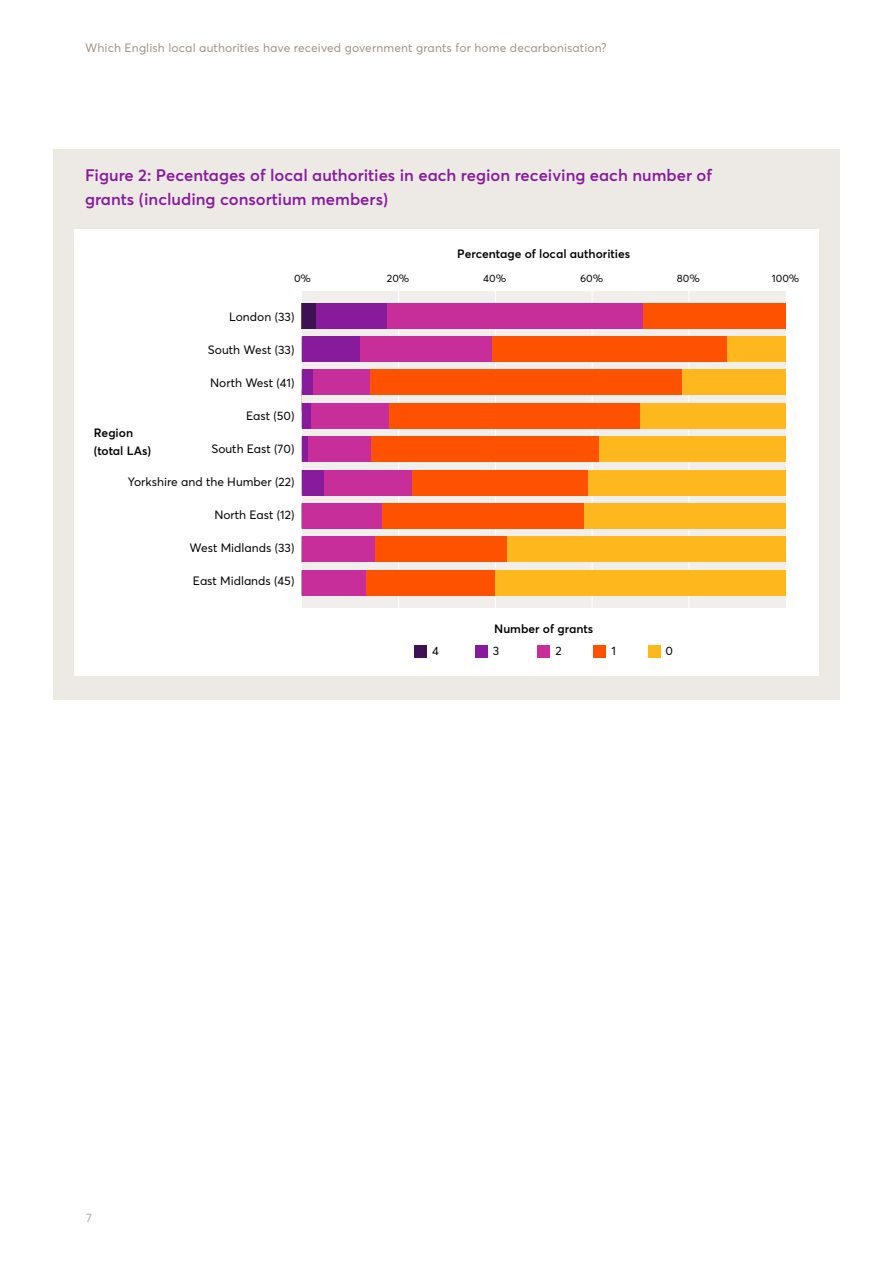
<style>
.page{position:relative;width:893px;height:1263px;background:#fff}
.page>*{position:absolute;margin:0;border:0;box-sizing:border-box;transform-origin:0 0}
.t1{font:600 16.5px/24px "Averta";color:#881b9c}
.t2{font:12px "Averta";color:#000}
.t3{font:12px "Averta";letter-spacing:.01em;color:#a39383}
.t4{font:600 12px/18px "Averta";color:#000}
.t5{font:12px "Averta";color:#b4a899}
.t6{font:10.5px "Averta";color:#000}
</style>
<div class="page">
<div style="left:53px;top:149px;width:787px;height:550px;background:#edeae6"></div>
<div style="left:74px;top:229px;width:745px;height:447px;background:#fff"></div>
<div style="left:302px;top:291px;width:484px;height:317px;background:#f1efec"></div>
<hr style="left:398px;top:291px;width:1px;height:319px;background:#fff">
<hr style="left:495px;top:291px;width:1px;height:319px;background:#fff">
<hr style="left:592px;top:291px;width:1px;height:319px;background:#fff">
<hr style="left:688px;top:291px;width:1px;height:319px;background:#fff">
<div style="left:475px;top:645px;width:13px;height:13px;background:#881b9c"></div>
<div style="left:414px;top:645px;width:13px;height:13px;background:#3d1152"></div>
<div style="left:537px;top:645px;width:13px;height:13px;background:#c82e9a"></div>
<div style="left:593px;top:645px;width:13px;height:13px;background:#ff5200"></div>
<div style="left:648px;top:645px;width:12px;height:13px;background:#ffb71e"></div>
<div style="left:302px;top:570px;width:64px;height:25px;background:#c82e9a"></div>
<div style="left:366px;top:570px;width:129px;height:25px;background:#ff5200"></div>
<div style="left:495px;top:570px;width:291px;height:25px;background:#ffb71e"></div>
<div style="left:302px;top:537px;width:73px;height:25px;background:#c82e9a"></div>
<div style="left:375px;top:537px;width:132px;height:25px;background:#ff5200"></div>
<div style="left:507px;top:537px;width:279px;height:25px;background:#ffb71e"></div>
<div style="left:302px;top:503px;width:80px;height:26px;background:#c82e9a"></div>
<div style="left:382px;top:503px;width:202px;height:26px;background:#ff5200"></div>
<div style="left:584px;top:503px;width:202px;height:26px;background:#ffb71e"></div>
<div style="left:302px;top:470px;width:22px;height:25px;background:#881b9c"></div>
<div style="left:324px;top:470px;width:88px;height:25px;background:#c82e9a"></div>
<div style="left:412px;top:470px;width:176px;height:25px;background:#ff5200"></div>
<div style="left:588px;top:470px;width:198px;height:25px;background:#ffb71e"></div>
<div style="left:302px;top:436px;width:7px;height:26px;background:#881b9c"></div>
<div style="left:309px;top:436px;width:62px;height:26px;background:#c82e9a"></div>
<div style="left:371px;top:436px;width:228px;height:26px;background:#ff5200"></div>
<div style="left:599px;top:436px;width:187px;height:26px;background:#ffb71e"></div>
<div style="left:302px;top:403px;width:10px;height:25px;background:#881b9c"></div>
<div style="left:312px;top:403px;width:77px;height:25px;background:#c82e9a"></div>
<div style="left:389px;top:403px;width:251px;height:25px;background:#ff5200"></div>
<div style="left:640px;top:403px;width:146px;height:25px;background:#ffb71e"></div>
<div style="left:302px;top:370px;width:11px;height:25px;background:#881b9c"></div>
<div style="left:313px;top:370px;width:58px;height:25px;background:#c82e9a"></div>
<div style="left:371px;top:370px;width:311px;height:25px;background:#ff5200"></div>
<div style="left:682px;top:370px;width:104px;height:25px;background:#ffb71e"></div>
<div style="left:302px;top:336px;width:58px;height:26px;background:#881b9c"></div>
<div style="left:360px;top:336px;width:132px;height:26px;background:#c82e9a"></div>
<div style="left:492px;top:336px;width:235px;height:26px;background:#ff5200"></div>
<div style="left:727px;top:336px;width:59px;height:26px;background:#ffb71e"></div>
<div style="left:302px;top:303px;width:14px;height:25px;background:#3d1152"></div>
<div style="left:316px;top:303px;width:71px;height:25px;background:#881b9c"></div>
<div style="left:387px;top:303px;width:256px;height:25px;background:#c82e9a"></div>
<div style="left:643px;top:303px;width:143px;height:25px;background:#ff5200"></div>
<p class="t3" style="left:85px;top:40px;width:523px">Which English local authorities have received government grants for home decarbonisation?</p>
<h1 class="t1" style="left:85px;top:163px;width:629px">Figure 2: Pecentages of local authorities in each region receiving each number of grants (including consortium members)</h1>
<p class="t4" style="left:457px;top:244px;width:175px">Percentage of local authorities</p>
<p class="t6" style="left:294px;top:272px;width:19px">0%</p>
<p class="t6" style="left:387px;top:272px;width:24px">20%</p>
<p class="t6" style="left:483px;top:272px;width:24px">40%</p>
<p class="t6" style="left:580px;top:272px;width:25px">60%</p>
<p class="t6" style="left:677px;top:272px;width:25px">80%</p>
<p class="t6" style="left:772px;top:272px;width:29px">100%</p>
<p class="t2" style="left:229px;top:309px;width:67px">London (33)</p>
<p class="t2" style="left:208px;top:342px;width:88px">South West (33)</p>
<p class="t2" style="left:210px;top:375px;width:86px">North West (41)</p>
<p class="t2" style="left:246px;top:408px;width:50px">East (50)</p>
<p class="t2" style="left:211px;top:441px;width:85px">South East (70)</p>
<p class="t2" style="left:128px;top:474px;width:168px">Yorkshire and the Humber (22)</p>
<p class="t2" style="left:214px;top:507px;width:82px">North East (12)</p>
<p class="t2" style="left:190px;top:540px;width:106px">West Midlands (33)</p>
<p class="t2" style="left:193px;top:573px;width:103px">East Midlands (45)</p>
<p class="t4" style="left:94px;top:424px;width:59px">Region (total LAs)</p>
<p class="t4" style="left:494px;top:620px;width:101px">Number of grants</p>
<p class="t2" style="left:432px;top:644px;width:8px">4</p>
<p class="t2" style="left:493px;top:644px;width:8px">3</p>
<p class="t2" style="left:555px;top:644px;width:8px">2</p>
<p class="t2" style="left:611px;top:644px;width:6px">1</p>
<p class="t2" style="left:665px;top:644px;width:9px">0</p>
<p class="t5" style="left:86px;top:1210px;width:7px">7</p>
</div>
